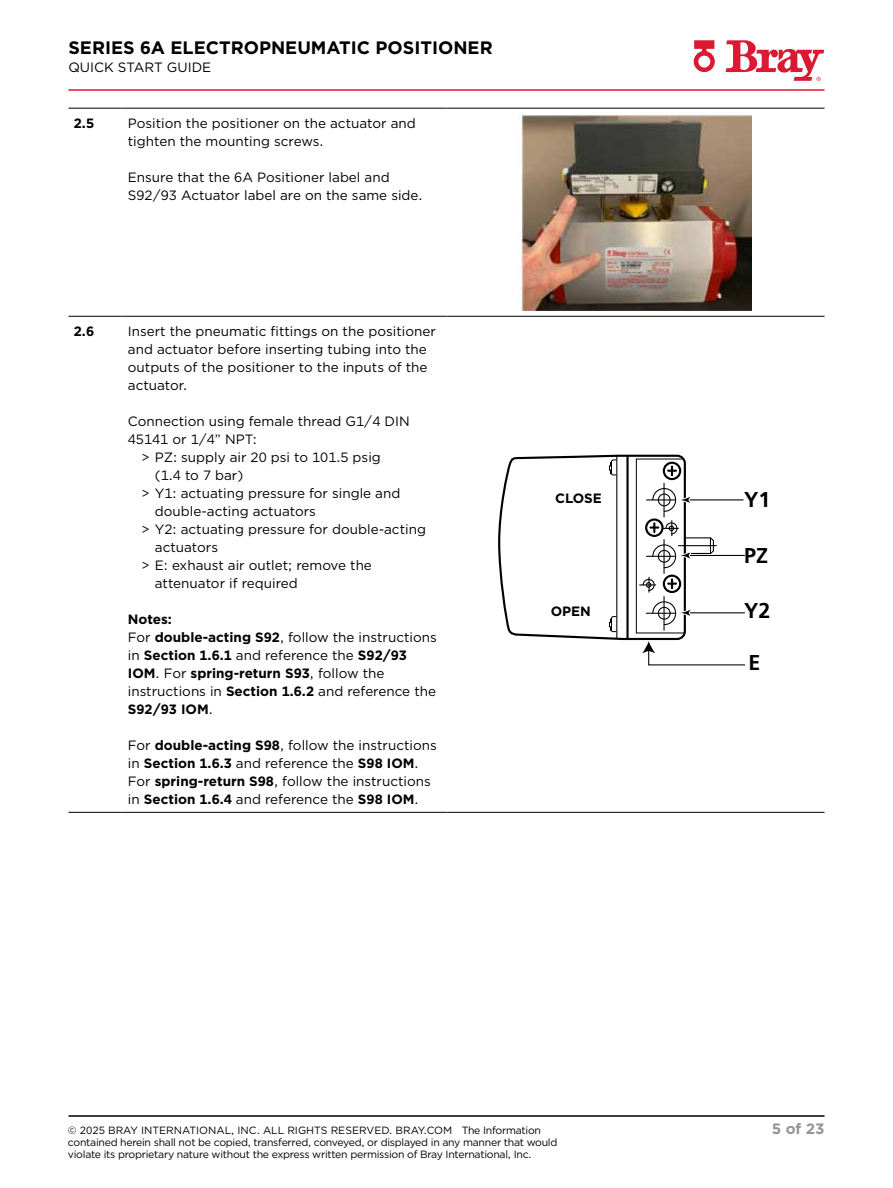
<style>
.page{position:relative;width:893px;height:1188px;background:#fff}
.page>*{position:absolute;margin:0;border:0;box-sizing:border-box;transform-origin:0 0}
.t1{font:700 21.45px "Frutiger";color:#000}
.t2{font:700 18px "Gotham";color:#000}
.t3{font:700 15px "Gotham";color:#939598}
.t4{font:13.5px/18px "Gotham";color:#000}
.t5{font:700 13.5px "Gotham";color:#000}
.t6{font:10.5px/12px "Gotham";letter-spacing:-.025em;color:#000}
.t7{font:10.5px "Gotham";color:#000}
.s1{font-weight:700}
</style>
<div class="page">
<hr style="left:68px;top:89px;width:756px;height:2px;background:#da1a32">
<svg style="left:725px;top:40px;width:99px;height:41px"></svg>
<svg style="left:694px;top:40px;width:21px;height:32px"></svg>
<hr style="left:68px;top:1115px;width:756px;height:2px;background:#000">
<hr style="left:68px;top:108px;width:54px;height:1px;background:#000">
<hr style="left:122px;top:108px;width:324px;height:1px;background:#000">
<hr style="left:446px;top:108px;width:378px;height:1px;background:#000">
<hr style="left:68px;top:316px;width:54px;height:1px;background:#000">
<hr style="left:122px;top:316px;width:324px;height:1px;background:#000">
<hr style="left:446px;top:316px;width:378px;height:1px;background:#000">
<hr style="left:68px;top:812px;width:54px;height:1px;background:#000">
<hr style="left:122px;top:812px;width:324px;height:1px;background:#000">
<hr style="left:446px;top:812px;width:378px;height:1px;background:#000">
<img style="left:519px;top:115px;width:233px;height:196px">
<svg style="left:498px;top:454px;width:248px;height:212px"></svg>
<h2 class="t2" style="left:68px;top:36px;width:426px">SERIES 6A ELECTROPNEUMATIC POSITIONER</h2>
<p class="t4" style="left:68px;top:58px;width:144px">QUICK START GUIDE</p>
<p class="t5" style="left:74px;top:114px;width:22px">2.5</p>
<p class="t4" style="left:128px;top:114px;width:289px">Position the positioner on the actuator and tighten the mounting screws.</p>
<p class="t4" style="left:128px;top:168px;width:296px">Ensure that the 6A Positioner label and<br>S92/93 Actuator label are on the same side.</p>
<p class="t5" style="left:74px;top:322px;width:22px">2.6</p>
<p class="t4" style="left:128px;top:322px;width:310px">Insert the pneumatic fittings on the positioner and actuator before inserting tubing into the outputs of the positioner to the inputs of the actuator.</p>
<p class="t4" style="left:128px;top:412px;width:283px">Connection using female thread G1/4 DIN</p>
<p class="t4" style="left:128px;top:430px;width:131px">45141 or 1/4” NPT:</p>
<p class="t4" style="left:141px;top:448px;width:241px">&gt; PZ: supply air 20 psi to 101.5 psig</p>
<p class="t4" style="left:155px;top:466px;width:90px">(1.4 to 7 bar)</p>
<p class="t4" style="left:141px;top:484px;width:261px">&gt; Y1: actuating pressure for single and</p>
<p class="t4" style="left:155px;top:502px;width:163px">double-acting actuators</p>
<p class="t4" style="left:141px;top:520px;width:286px">&gt; Y2: actuating pressure for double-acting</p>
<p class="t4" style="left:155px;top:538px;width:65px">actuators</p>
<p class="t4" style="left:141px;top:556px;width:232px">&gt; E: exhaust air outlet; remove the</p>
<p class="t4" style="left:155px;top:574px;width:144px">attenuator if required</p>
<p class="t4" style="left:128px;top:610px;width:310px"><span class="s1">Notes:<br></span>For <span class="s1">double-acting S92</span>, follow the instructions in <span class="s1">Section 1.6.1</span> and reference the <span class="s1">S92/93<br>IOM</span>. For <span class="s1">spring-return S93</span>, follow the instructions in <span class="s1">Section 1.6.2</span> and reference the<br><span class="s1">S92/93 IOM</span>.</p>
<p class="t4" style="left:128px;top:736px;width:310px">For <span class="s1">double-acting S98</span>, follow the instructions in <span class="s1">Section 1.6.3</span> and reference the <span class="s1">S98 IOM</span>.<br>For <span class="s1">spring-return S98</span>, follow the instructions in <span class="s1">Section 1.6.4</span> and reference the <span class="s1">S98 IOM</span>.</p>
<p class="t5" style="left:555px;top:489px;width:48px">CLOSE</p>
<p class="t5" style="left:551px;top:603px;width:42px">OPEN</p>
<h1 class="t1" style="left:744px;top:487px;width:28px">Y1</h1>
<h1 class="t1" style="left:744px;top:543px;width:25px">PZ</h1>
<h1 class="t1" style="left:744px;top:598px;width:28px">Y2</h1>
<h1 class="t1" style="left:748px;top:650px;width:13px">E</h1>
<p class="t7" style="left:68px;top:1124px;width:475px">© 2025 BRAY INTERNATIONAL, INC. ALL RIGHTS RESERVED. BRAY.COM The Information</p>
<p class="t3" style="left:772px;top:1119px;width:54px">5 of 23</p>
<p class="t6" style="left:68px;top:1136px;width:491px">contained herein shall not be copied, transferred, conveyed, or displayed in any manner that would violate its proprietary nature without the express written permission of Bray International, Inc.</p>
</div>
